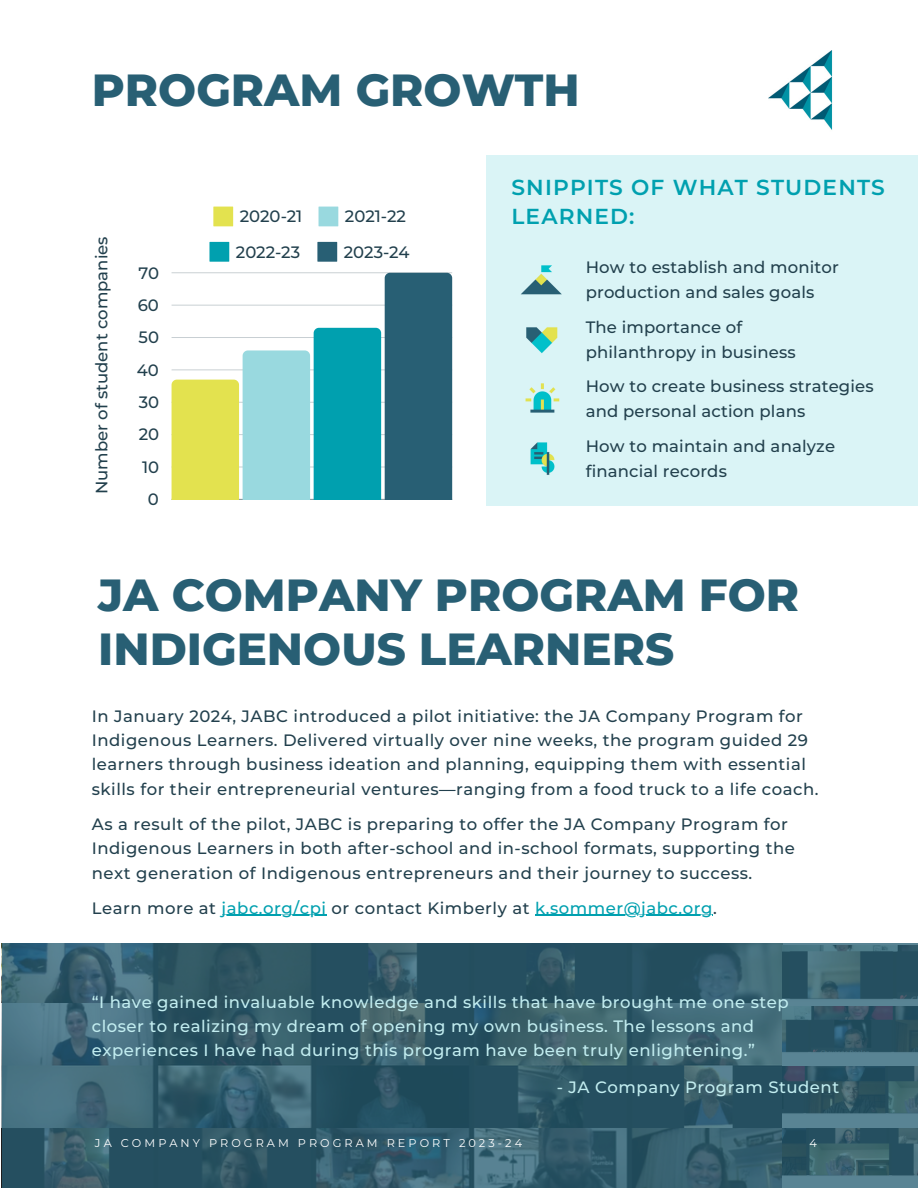
<style>
.page{position:relative;width:918px;height:1188px;background:#fff}
.page>*{position:absolute;margin:0;border:0;box-sizing:border-box;transform-origin:0 0}
.t1{font:800 45px/54px "Montserrat";color:#285f74}
.t2{font:600 21.75px/29.7px "Montserrat";letter-spacing:.055em;color:#00a0af}
.t3{font:500 16.5px/24.5px "Montserrat";letter-spacing:.03em;color:#22404d}
.t4{font:500 16.5px/24px "Montserrat";letter-spacing:.03em;color:#c2edf0}
.t5{font:500 16.5px/24.8px "Montserrat";letter-spacing:.01em;color:#22404d}
.t6{font:500 16.5px "Montserrat";color:#22404d}
.t7{font:11.25px "Montserrat";letter-spacing:.27em;color:#fff}
.s1{color:#00a0af}
</style>
<div class="page">
<img style="left:769px;top:50px;width:64px;height:80px">
<div style="left:486px;top:155px;width:432px;height:351px;background:#daf4f6"></div>
<img style="left:525px;top:383px;width:35px;height:30px">
<img style="left:530px;top:442px;width:25px;height:33px">
<img style="left:521px;top:265px;width:41px;height:30px">
<img style="left:526px;top:327px;width:32px;height:27px">
<svg style="left:213px;top:207px;width:20px;height:19px"></svg>
<svg style="left:319px;top:207px;width:19px;height:19px"></svg>
<svg style="left:209px;top:242px;width:20px;height:20px"></svg>
<svg style="left:317px;top:242px;width:20px;height:20px"></svg>
<hr style="left:172px;top:499px;width:280px;height:1px;background:#22404d;opacity:.6">
<svg style="left:172px;top:273px;width:280px;height:226px"></svg>
<hr style="left:222px;top:915px;width:105px;height:1px;background:#00a0af">
<hr style="left:535px;top:915px;width:178px;height:1px;background:#00a0af">
<svg style="left:2px;top:943px;width:916px;height:245px;background:#345d6c"></svg>
<p class="t1" style="left:92px;top:63px;width:490px">PROGRAM GROWTH</p>
<p class="t6" style="left:92px;top:494px;width:259px;rotate:-90deg">Number of student companies</p>
<p class="t3" style="left:139px;top:260px;width:22px">70</p>
<p class="t3" style="left:138px;top:293px;width:23px">60</p>
<p class="t3" style="left:139px;top:325px;width:22px">50</p>
<p class="t3" style="left:137px;top:358px;width:24px">40</p>
<p class="t3" style="left:139px;top:390px;width:22px">30</p>
<p class="t3" style="left:139px;top:422px;width:22px">20</p>
<p class="t3" style="left:142px;top:455px;width:19px">10</p>
<p class="t3" style="left:148px;top:487px;width:13px">0</p>
<p class="t3" style="left:240px;top:204px;width:64px">2020-21</p>
<p class="t3" style="left:345px;top:204px;width:62px">2021-22</p>
<p class="t3" style="left:236px;top:239px;width:66px">2022-23</p>
<p class="t3" style="left:344px;top:239px;width:67px">2023-24</p>
<h1 class="t2" style="left:511px;top:172px;width:375px">SNIPPITS OF WHAT STUDENTS<br>LEARNED:</h1>
<h2 class="t5" style="left:586px;top:255px;width:255px">How to establish and monitor production and sales goals</h2>
<p class="t5" style="left:586px;top:315px;width:212px">The importance of philanthropy in business</p>
<h3 class="t5" style="left:586px;top:374px;width:290px">How to create business strategies and personal action plans</h3>
<p class="t5" style="left:586px;top:433px;width:251px">How to maintain and analyze financial records</p>
<p class="t1" style="left:98px;top:568px;width:702px">JA COMPANY PROGRAM FOR<br>INDIGENOUS LEARNERS</p>
<p class="t3" style="left:92px;top:704px;width:728px">In January 2024, JABC introduced a pilot initiative: the JA Company Program for Indigenous Learners. Delivered virtually over nine weeks, the program guided 29 learners through business ideation and planning, equipping them with essential skills for their entrepreneurial ventures—ranging from a food truck to a life coach.</p>
<h3 class="t3" style="left:92px;top:812px;width:705px">As a result of the pilot, JABC is preparing to offer the JA Company Program for<br>Indigenous Learners in both after-school and in-school formats, supporting the next generation of Indigenous entrepreneurs and their journey to success.</h3>
<h3 class="t3" style="left:92px;top:895px;width:626px">Learn more at <span class="s1">jabc.org/cpi</span> or contact Kimberly at <span class="s1">k.sommer@jabc.org</span>.</h3>
<h3 class="t4" style="left:92px;top:990px;width:698px">“I have gained invaluable knowledge and skills that have brought me one step closer to realizing my dream of opening my own business. The lessons and experiences I have had during this program have been truly enlightening.”</h3>
<h3 class="t4" style="left:557px;top:1075px;width:284px">- JA Company Program Student</h3>
<h3 class="t7" style="left:95px;top:1136px;width:429px">JA COMPANY PROGRAM PROGRAM REPORT 2023-24</h3>
<h1 class="t7" style="left:810px;top:1136px;width:9px">4</h1>
</div>
